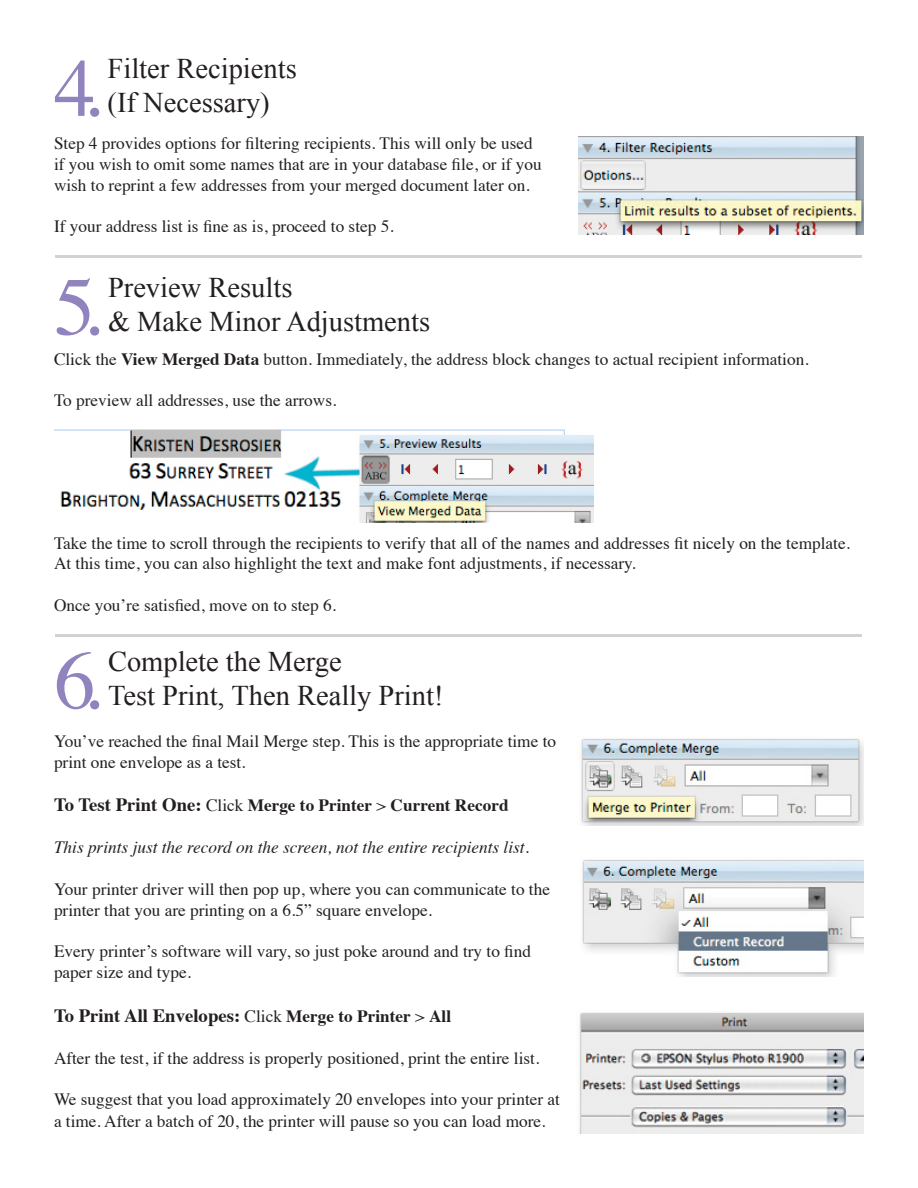
<style>
.page{position:relative;width:918px;height:1188px;background:#fff}
.page>*{position:absolute;margin:0;border:0;box-sizing:border-box;transform-origin:0 0}
.t1{font:82.5px "Times";color:#9183bd}
.t2{font:28.5px "Times New Roman";color:#231f20}
.t3{font:700 18.75px "Times";color:#231f20}
.t4{font:17.25px/20.7px "Times";color:#231f20}
.t5{font:italic 17.25px "Times";color:#231f20}
.t6{font:700 17.25px "Times";color:#231f20}
.s1{font-weight:700}
.s2{font-size:18.75px}
.s3{font-weight:400}
.s4{font-weight:400;font-size:17.25px}
.s5{font-size:17.25px}
</style>
<div class="page">
<img style="left:54px;top:429px;width:540px;height:93px">
<img style="left:579px;top:136px;width:285px;height:99px">
<img style="left:582px;top:860px;width:282px;height:117px">
<img style="left:581px;top:738px;width:283px;height:87px">
<img style="left:579px;top:1012px;width:285px;height:122px">
<hr style="left:56px;top:256px;width:806px;height:2px;background:#d1d2d4">
<hr style="left:56px;top:634px;width:806px;height:2px;background:#d1d2d4">
<p class="t1" style="left:54px;top:11px;width:49px">4.</p>
<p class="t2" style="left:108px;top:50px;width:191px">Filter Recipients</p>
<p class="t2" style="left:108px;top:84px;width:164px">(If Necessary)</p>
<p class="t4" style="left:54px;top:132px;width:489px">Step 4 provides options for filtering recipients. This will only be used if you wish to omit some names that are in your database file, or if you wish to reprint a few addresses from your merged document later on.</p>
<p class="t4" style="left:54px;top:215px;width:341px">If your address list is fine as is, proceed to step 5.</p>
<p class="t1" style="left:54px;top:230px;width:49px">5.</p>
<p class="t2" style="left:108px;top:268px;width:186px">Preview Results</p>
<p class="t2" style="left:108px;top:302px;width:324px">&amp; Make Minor Adjustments</p>
<p class="t4" style="left:54px;top:347px;width:756px">Click the <span class="s1">View Merged Data</span> button. Immediately, the address block changes to actual recipient information.</p>
<p class="t4" style="left:54px;top:389px;width:284px">To preview all addresses, use the arrows.</p>
<p class="t4" style="left:54px;top:531px;width:798px">Take the time to scroll through the recipients to verify that all of the names and addresses fit nicely on the template.<br>At this time, you can also highlight the text and make font adjustments, if necessary.</p>
<p class="t4" style="left:54px;top:593px;width:284px">Once you’re satisfied, move on to step 6.</p>
<p class="t1" style="left:54px;top:604px;width:49px">6.</p>
<p class="t2" style="left:108px;top:642px;width:235px">Complete the Merge</p>
<p class="t2" style="left:108px;top:676px;width:337px">Test Print, Then Really Print!</p>
<p class="t4" style="left:54px;top:729px;width:504px">You’ve reached the final Mail Merge step. This is the appropriate time to print one envelope as a test.</p>
<p class="t6" style="left:54px;top:788px;width:456px"><span class="s2">To Test Print One:</span> <span class="s3">Click</span> Merge to Printer <span class="s3">&gt;</span> Current Record</p>
<p class="t5" style="left:54px;top:832px;width:476px">This prints just the record on the screen, not the entire recipients list.</p>
<p class="t4" style="left:54px;top:878px;width:498px">Your printer driver will then pop up, where you can communicate to the printer that you are printing on a 6.5” square envelope.</p>
<p class="t4" style="left:54px;top:940px;width:479px">Every printer’s software will vary, so just poke around and try to find paper size and type.</p>
<p class="t3" style="left:54px;top:998px;width:399px">To Print All Envelopes: <span class="s4">Click</span> <span class="s5">Merge to Printer</span> <span class="s4">&gt;</span> <span class="s5">All</span></p>
<p class="t4" style="left:54px;top:1046px;width:487px">After the test, if the address is properly positioned, print the entire list.</p>
<p class="t4" style="left:54px;top:1087px;width:507px;line-height:21.6px">We suggest that you load approximately 20 envelopes into your printer at a time. After a batch of 20, the printer will pause so you can load more.</p>
</div>
